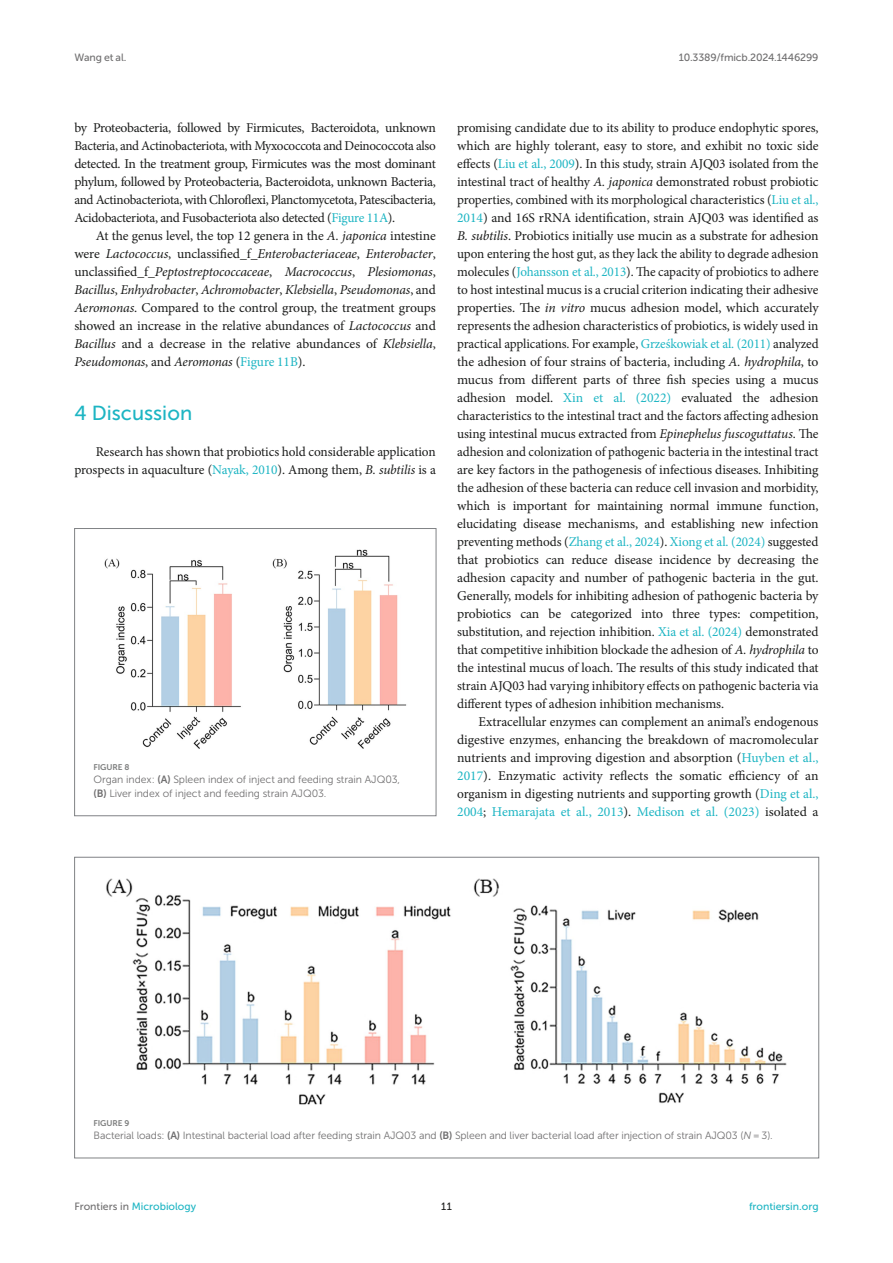
<style>
.page{position:relative;width:893px;height:1263px;background:#fff}
.page>*{position:absolute;margin:0;border:0;box-sizing:border-box;transform-origin:0 0}
.HEAD_1{font:20.25px "Museo Sans 500";color:#1db5c3}
.TEXT_FLUSH{font:13.5px/18px "Minion Pro";letter-spacing:-.005em;color:#1b1c1b;text-align:right}
.TEXT{font:13.5px/18px "Minion Pro";letter-spacing:-.01em;color:#1b1c1b;text-align:justify}
.FIG_LEG{font:10.5px/13.5px "Museo Sans 300";letter-spacing:-.01em;color:#706f70}
.t1{font:10.5px "Museo Sans 500";color:#1db5c3}
.t2{font:10.5px "Museo Sans 500";letter-spacing:-.015em;color:#706f70}
.t3{font:10.5px "Museo Sans 500";color:#1b1c1b}
.FIG_HD{font:8.25px "Museo Sans 700";letter-spacing:-.01em;color:#7e7f7f}
.s1{color:#1db5c3}
.s2{font-style:italic}
.s3{font-family:"Museo Sans 700"}
.s4{color:#706f70}
</style>
<div class="page">
<img style="left:104px;top:549px;width:303px;height:200px">
<div style="left:74px;top:528px;width:362px;height:288px;border:1px solid #808285"></div>
<img style="left:106px;top:878px;width:681px;height:227px">
<p class="t2" style="left:74px;top:51px;width:53px">Wang et al.</p>
<p class="t2" style="left:679px;top:51px;width:141px">10.3389/fmicb.2024.1446299</p>
<p class="TEXT" style="left:74px;top:119px;width:363px">by Proteobacteria, followed by Firmicutes, Bacteroidota, unknown Bacteria, and Actinobacteriota, with Myxococcota and Deinococcota also detected. In the treatment group, Firmicutes was the most dominant phylum, followed by Proteobacteria, Bacteroidota, unknown Bacteria, and Actinobacteriota, with Chloroflexi, Planctomycetota, Patescibacteria, Acidobacteriota, and Fusobacteriota also detected (<span class="s1">Figure 11A</span>).</p>
<p class="TEXT" style="left:74px;top:227px;width:363px;text-indent:21px">At the genus level, the top 12 genera in the <span class="s2">A. japonica</span> intestine were <span class="s2">Lactococcus</span>, unclassified_f_<span class="s2">Enterobacteriaceae</span>, <span class="s2">Enterobacter</span>, unclassified_f_<span class="s2">Peptostreptococcaceae</span>, <span class="s2">Macrococcus</span>, <span class="s2">Plesiomonas</span>, <span class="s2">Bacillus</span>, <span class="s2">Enhydrobacter</span>, <span class="s2">Achromobacter</span>, <span class="s2">Klebsiella</span>, <span class="s2">Pseudomonas</span>, and <span class="s2">Aeromonas</span>. Compared to the control group, the treatment groups showed an increase in the relative abundances of <span class="s2">Lactococcus</span> and <span class="s2">Bacillus</span> and a decrease in the relative abundances of <span class="s2">Klebsiella</span>, <span class="s2">Pseudomonas</span>, and <span class="s2">Aeromonas</span> (<span class="s1">Figure 11B</span>).</p>
<p class="HEAD_1" style="left:74px;top:402px;width:119px">4 Discussion</p>
<p class="TEXT_FLUSH" style="left:74px;top:443px;width:363px">Research has shown that probiotics hold considerable application prospects in aquaculture (<span class="s1">Nayak, 2010</span>). Among them, <span class="s2">B. subtilis</span> is a</p>
<p class="FIG_HD" style="left:94px;top:762px;width:37px">FIGURE 8</p>
<p class="FIG_LEG" style="left:94px;top:773px;width:308px">Organ index: <span class="s3">(A)</span> Spleen index of inject and feeding strain AJQ03, <span class="s3">(B)</span> Liver index of inject and feeding strain AJQ03.</p>
<p class="TEXT_FLUSH" style="left:457px;top:119px;width:363px;text-align:justify">promising candidate due to its ability to produce endophytic spores, which are highly tolerant, easy to store, and exhibit no toxic side effects (<span class="s1">Liu et al., 2009</span>). In this study, strain AJQ03 isolated from the intestinal tract of healthy <span class="s2">A. japonica</span> demonstrated robust probiotic properties, combined with its morphological characteristics (<span class="s1">Liu et al., 2014</span>) and 16S rRNA identification, strain AJQ03 was identified as <span class="s2">B. subtilis</span>. Probiotics initially use mucin as a substrate for adhesion upon entering the host gut, as they lack the ability to degrade adhesion molecules (<span class="s1">Johansson et al., 2013</span>). The capacity of probiotics to adhere to host intestinal mucus is a crucial criterion indicating their adhesive properties. The <span class="s2">in vitro</span> mucus adhesion model, which accurately represents the adhesion characteristics of probiotics, is widely used in practical applications. For example, <span class="s1">Grześkowiak et al. (2011)</span> analyzed the adhesion of four strains of bacteria, including <span class="s2">A. hydrophila</span>, to mucus from different parts of three fish species using a mucus adhesion model. <span class="s1">Xin et al. (2022)</span> evaluated the adhesion characteristics to the intestinal tract and the factors affecting adhesion using intestinal mucus extracted from <span class="s2">Epinephelus fuscoguttatus</span>. The adhesion and colonization of pathogenic bacteria in the intestinal tract are key factors in the pathogenesis of infectious diseases. Inhibiting the adhesion of these bacteria can reduce cell invasion and morbidity, which is important for maintaining normal immune function, elucidating disease mechanisms, and establishing new infection preventing methods (<span class="s1">Zhang et al., 2024</span>). <span class="s1">Xiong et al. (2024)</span> suggested that probiotics can reduce disease incidence by decreasing the adhesion capacity and number of pathogenic bacteria in the gut.<br>Generally, models for inhibiting adhesion of pathogenic bacteria by probiotics can be categorized into three types: competition, substitution, and rejection inhibition. <span class="s1">Xia et al. (2024)</span> demonstrated that competitive inhibition blockade the adhesion of <span class="s2">A. hydrophila</span> to the intestinal mucus of loach. The results of this study indicated that strain AJQ03 had varying inhibitory effects on pathogenic bacteria via different types of adhesion inhibition mechanisms.</p>
<p class="TEXT" style="left:457px;top:713px;width:363px;text-indent:21px">Extracellular enzymes can complement an animal’s endogenous digestive enzymes, enhancing the breakdown of macromolecular nutrients and improving digestion and absorption (<span class="s1">Huyben et al., 2017</span>). Enzymatic activity reflects the somatic efficiency of an organism in digesting nutrients and supporting growth (<span class="s1">Ding et al., 2004</span>; <span class="s1">Hemarajata et al., 2013</span>). <span class="s1">Medison et al. (2023)</span> isolated a</p>
<p class="FIG_HD" style="left:94px;top:1118px;width:37px">FIGURE 9</p>
<p class="FIG_LEG" style="left:94px;top:1129px;width:681px">Bacterial loads: <span class="s3">(A)</span> Intestinal bacterial load after feeding strain AJQ03 and <span class="s3">(B)</span> Spleen and liver bacterial load after injection of strain AJQ03 (<span class="s2">N</span> = 3).</p>
<p class="t1" style="left:74px;top:1200px;width:123px"><span class="s4">Frontiers in</span> Microbiology</p>
<p class="t3" style="left:441px;top:1200px;width:12px">11</p>
<p class="t1" style="left:749px;top:1200px;width:71px">frontiersin.org</p>
</div>
